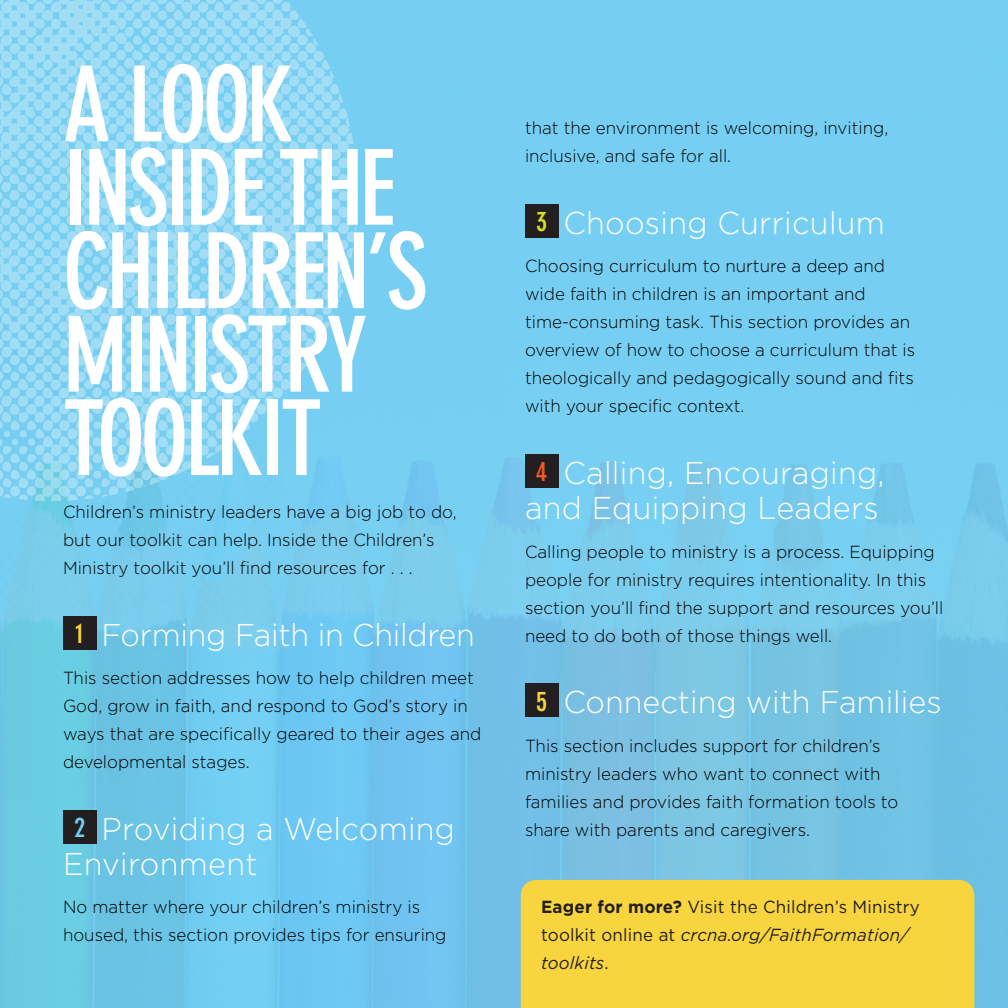
<style>
.page{position:relative;width:1008px;height:1008px;background:#fff}
.page>*{position:absolute;margin:0;border:0;box-sizing:border-box;transform-origin:0 0}
.t1{font:700 condensed 102.9px/83.5px "DIN Neuzeit Grotesk Std";letter-spacing:-.04em;color:#fff}
.Bodytext{font:300 31.5px/35px "Gotham";letter-spacing:.01em;color:#fff}
.Bodytext-2{font:300 31.5px "Gotham";letter-spacing:-.01em;color:#fff}
.t2{font:700 condensed 27.12px "DIN Neuzeit Grotesk Std";color:#f8d53f}
.t3{font:700 condensed 27.12px "DIN Neuzeit Grotesk Std";color:#6fcef4}
.t4{font:700 condensed 27.12px "DIN Neuzeit Grotesk Std";color:#d6df24}
.t5{font:700 condensed 27.12px "DIN Neuzeit Grotesk Std";color:#f15929}
.Body{font:300 17.5px/28px "Gotham";color:#000}
.Bodytext-3{font:17.5px/28px "Gotham";letter-spacing:.01em;color:#231f20}
.s1{font-weight:700}
.s2{font-style:italic}
</style>
<div class="page">
<div style="left:0;top:0;width:1008px;height:1008px;background:linear-gradient(to right,#6bc7e9,#79cbef)"></div>
<img style="left:0;top:0;width:504px;height:612px">
<div style="left:521px;top:880px;width:453px;height:128px;background:#f8d53f"></div>
<div style="left:63px;top:616px;width:33px;height:33px;background:#231f20"></div>
<div style="left:63px;top:810px;width:33px;height:34px;background:#231f20"></div>
<div style="left:525px;top:204px;width:33px;height:33px;background:#231f20"></div>
<div style="left:525px;top:455px;width:33px;height:33px;background:#231f20"></div>
<div style="left:525px;top:684px;width:33px;height:33px;background:#231f20"></div>
<hr style="left:1007px;top:0;width:1px;height:1008px;background:#f0564b">
<p class="t1" style="left:63px;top:64px;width:367px">A LOOK<br>INSIDE THE<br>CHILDREN’S<br>MINISTRY<br>TOOLKIT</p>
<p class="Body" style="left:63px;top:497px;width:395px">Children’s ministry leaders have a big job to do, but our toolkit can help. Inside the Children’s<br>Ministry toolkit you’ll find resources for . . .</p>
<p class="t2" style="left:76px;top:618px;width:10px">1</p>
<p class="Bodytext-2" style="left:101px;top:615px;width:375px">Forming Faith in Children</p>
<p class="Body" style="left:63px;top:664px;width:420px">This section addresses how to help children meet God, grow in faith, and respond to God’s story in ways that are specifically geared to their ages and developmental stages.</p>
<p class="Bodytext" style="left:63px;top:811px;width:394px;text-indent:38px">Providing a Welcoming<br>Environment</p>
<p class="Body" style="left:63px;top:893px;width:385px">No matter where your children’s ministry is housed, this section provides tips for ensuring</p>
<p class="t3" style="left:74px;top:812px;width:13px">2</p>
<p class="Body" style="left:525px;top:113px;width:365px">that the environment is welcoming, inviting, inclusive, and safe for all.</p>
<p class="t4" style="left:536px;top:206px;width:13px">3</p>
<p class="Bodytext" style="left:563px;top:204px;width:323px">Choosing Curriculum</p>
<p class="Body" style="left:525px;top:252px;width:392px">Choosing curriculum to nurture a deep and wide faith in children is an important and time-consuming task. This section provides an overview of how to choose a curriculum that is theologically and pedagogically sound and fits with your specific context.</p>
<p class="Bodytext" style="left:525px;top:455px;width:361px;text-align:right">Calling, Encouraging, and Equipping Leaders</p>
<p class="Body" style="left:525px;top:537px;width:420px">Calling people to ministry is a process. Equipping people for ministry requires intentionality. In this section you’ll find the support and resources you’ll need to do both of those things well.</p>
<p class="t5" style="left:536px;top:456px;width:13px">4</p>
<p class="t2" style="left:536px;top:685px;width:13px">5</p>
<p class="Bodytext" style="left:563px;top:684px;width:380px">Connecting with Families</p>
<p class="Body" style="left:525px;top:731px;width:375px">This section includes support for children’s ministry leaders who want to connect with families and provides faith formation tools to share with parents and caregivers.</p>
<p class="Bodytext-3" style="left:541px;top:893px;width:380px"><span class="s1">Eager for more?</span> Visit the Children’s Ministry toolkit online at <span class="s2">crcna.org/FaithFormation/ toolkits</span>.</p>
</div>
